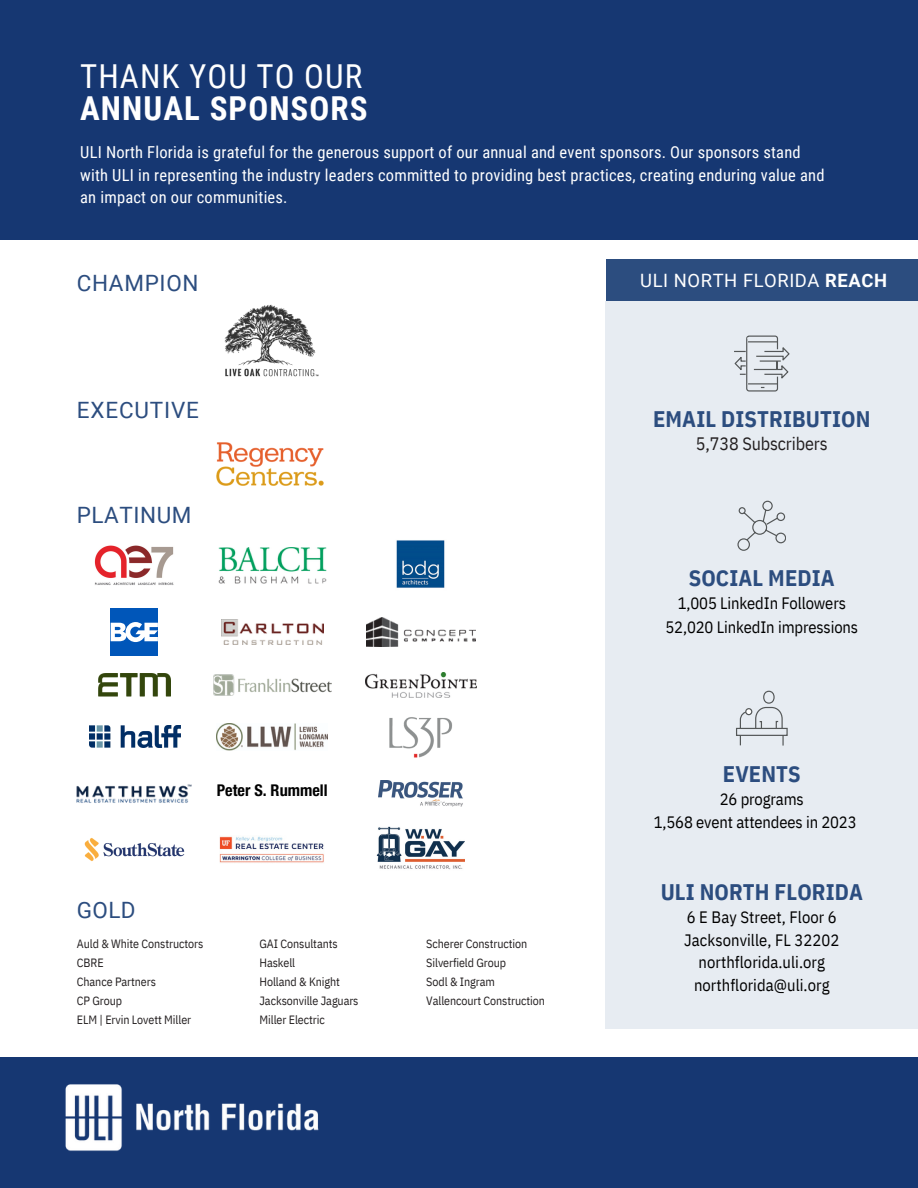
<style>
.page{position:relative;width:918px;height:1188px;background:#fff}
.page>*{position:absolute;margin:0;border:0;box-sizing:border-box;transform-origin:0 0}
.t1{font:700 33px "Roboto Condensed";letter-spacing:.03em;color:#fff}
.t2{font:33px "Roboto Condensed";letter-spacing:.03em;color:#fff}
.t3{font:700 22.5px "IBM Plex Sans Cond";letter-spacing:.005em;color:#2c4d7f}
.t4{font:22.5px "Roboto";letter-spacing:.03em;color:#2c4d7f}
.t5{font:18.45px "Roboto";letter-spacing:.03em;color:#fff}
.t6{font:18px "IBM Plex Sans Cond";letter-spacing:-.005em;color:#231f20}
.t7{font:16.5px/22.5px "Roboto Condensed";letter-spacing:.01em;color:#fff}
.t8{font:16.5px "IBM Plex Sans Cond";letter-spacing:-.005em;color:#000}
.t9{font:700 condensed 16.2px "Helvetica Neue LT Std";color:#000}
.t10{font:12px "IBM Plex Sans Cond";letter-spacing:-.005em;color:#231f20}
.s1{font-weight:700}
</style>
<div class="page">
<div style="left:0;top:1057px;width:918px;height:131px;background:#163772"></div>
<div style="left:606px;top:301px;width:312px;height:727px;background:#e7ecf2"></div>
<div style="left:606px;top:259px;width:312px;height:42px;background:#2c4d7f"></div>
<div style="left:0;top:0;width:918px;height:240px;background:#163772"></div>
<img style="left:216px;top:442px;width:107px;height:44px">
<img style="left:65px;top:1084px;width:254px;height:67px">
<img style="left:224px;top:304px;width:95px;height:73px">
<img style="left:219px;top:547px;width:108px;height:36px">
<img style="left:396px;top:540px;width:49px;height:48px">
<img style="left:94px;top:545px;width:80px;height:40px">
<div style="left:111px;top:608px;width:47px;height:47px;background:#0056b9"></div>
<svg style="left:111px;top:622px;width:47px;height:20px"></svg>
<img style="left:366px;top:617px;width:109px;height:29px">
<img style="left:221px;top:619px;width:103px;height:25px">
<img style="left:98px;top:673px;width:72px;height:24px">
<img style="left:213px;top:675px;width:118px;height:21px">
<img style="left:365px;top:673px;width:111px;height:25px">
<img style="left:217px;top:723px;width:111px;height:27px">
<img style="left:89px;top:726px;width:91px;height:21px">
<img style="left:389px;top:717px;width:63px;height:41px">
<img style="left:84px;top:837px;width:100px;height:25px">
<img style="left:220px;top:836px;width:104px;height:27px">
<img style="left:377px;top:827px;width:88px;height:43px">
<img style="left:379px;top:780px;width:84px;height:26px">
<img style="left:77px;top:784px;width:115px;height:19px">
<svg style="left:737px;top:501px;width:49px;height:50px"></svg>
<svg style="left:736px;top:691px;width:52px;height:55px"></svg>
<svg style="left:734px;top:336px;width:56px;height:56px"></svg>
<p class="t2" style="left:80px;top:57px;width:284px">THANK YOU TO OUR</p>
<p class="t1" style="left:80px;top:90px;width:289px">ANNUAL SPONSORS</p>
<p class="t7" style="left:80px;top:142px;width:746px">ULI North Florida is grateful for the generous support of our annual and event sponsors. Our sponsors stand with ULI in representing the industry leaders committed to providing best practices, creating enduring value and an impact on our communities.</p>
<p class="t4" style="left:77px;top:270px;width:123px">CHAMPION</p>
<p class="t4" style="left:77px;top:398px;width:124px">EXECUTIVE</p>
<p class="t4" style="left:77px;top:502px;width:116px">PLATINUM</p>
<p class="t9" style="left:217px;top:784px;width:112px">Peter S. Rummell</p>
<p class="t4" style="left:77px;top:897px;width:60px">GOLD</p>
<p class="t10" style="left:77px;top:935px;width:128px">Auld &amp; White Constructors</p>
<p class="t10" style="left:77px;top:955px;width:28px">CBRE</p>
<p class="t10" style="left:77px;top:974px;width:81px">Chance Partners</p>
<p class="t10" style="left:77px;top:993px;width:47px">CP Group</p>
<p class="t10" style="left:77px;top:1012px;width:116px">ELM | Ervin Lovett Miller</p>
<p class="t10" style="left:260px;top:935px;width:80px">GAI Consultants</p>
<p class="t10" style="left:260px;top:955px;width:37px">Haskell</p>
<p class="t10" style="left:260px;top:974px;width:82px">Holland &amp; Knight</p>
<p class="t10" style="left:260px;top:993px;width:101px">Jacksonville Jaguars</p>
<p class="t10" style="left:260px;top:1012px;width:67px">Miller Electric</p>
<p class="t10" style="left:426px;top:935px;width:102px">Scherer Construction</p>
<p class="t10" style="left:426px;top:955px;width:81px">Silverfield Group</p>
<p class="t10" style="left:426px;top:974px;width:70px">Sodl &amp; Ingram</p>
<p class="t10" style="left:426px;top:993px;width:120px">Vallencourt Construction</p>
<p class="t5" style="left:640px;top:270px;width:248px">ULI NORTH FLORIDA <span class="s1">REACH</span></p>
<p class="t3" style="left:653px;top:404px;width:219px">EMAIL DISTRIBUTION</p>
<p class="t6" style="left:696px;top:432px;width:133px">5,738 Subscribers</p>
<p class="t3" style="left:689px;top:563px;width:148px">SOCIAL MEDIA</p>
<p class="t8" style="left:678px;top:592px;width:170px">1,005 LinkedIn Followers</p>
<p class="t8" style="left:665px;top:616px;width:194px">52,020 LinkedIn impressions</p>
<p class="t3" style="left:723px;top:759px;width:79px">EVENTS</p>
<p class="t8" style="left:720px;top:788px;width:86px">26 programs</p>
<p class="t8" style="left:654px;top:811px;width:204px">1,568 event attendees in 2023</p>
<p class="t3" style="left:661px;top:877px;width:204px">ULI NORTH FLORIDA</p>
<p class="t8" style="left:687px;top:907px;width:152px">6 E Bay Street, Floor 6</p>
<p class="t8" style="left:684px;top:929px;width:157px">Jacksonville, FL 32202</p>
<p class="t8" style="left:699px;top:952px;width:128px">northflorida.uli.org</p>
<p class="t8" style="left:694px;top:974px;width:137px">northflorida@uli.org</p>
</div>
